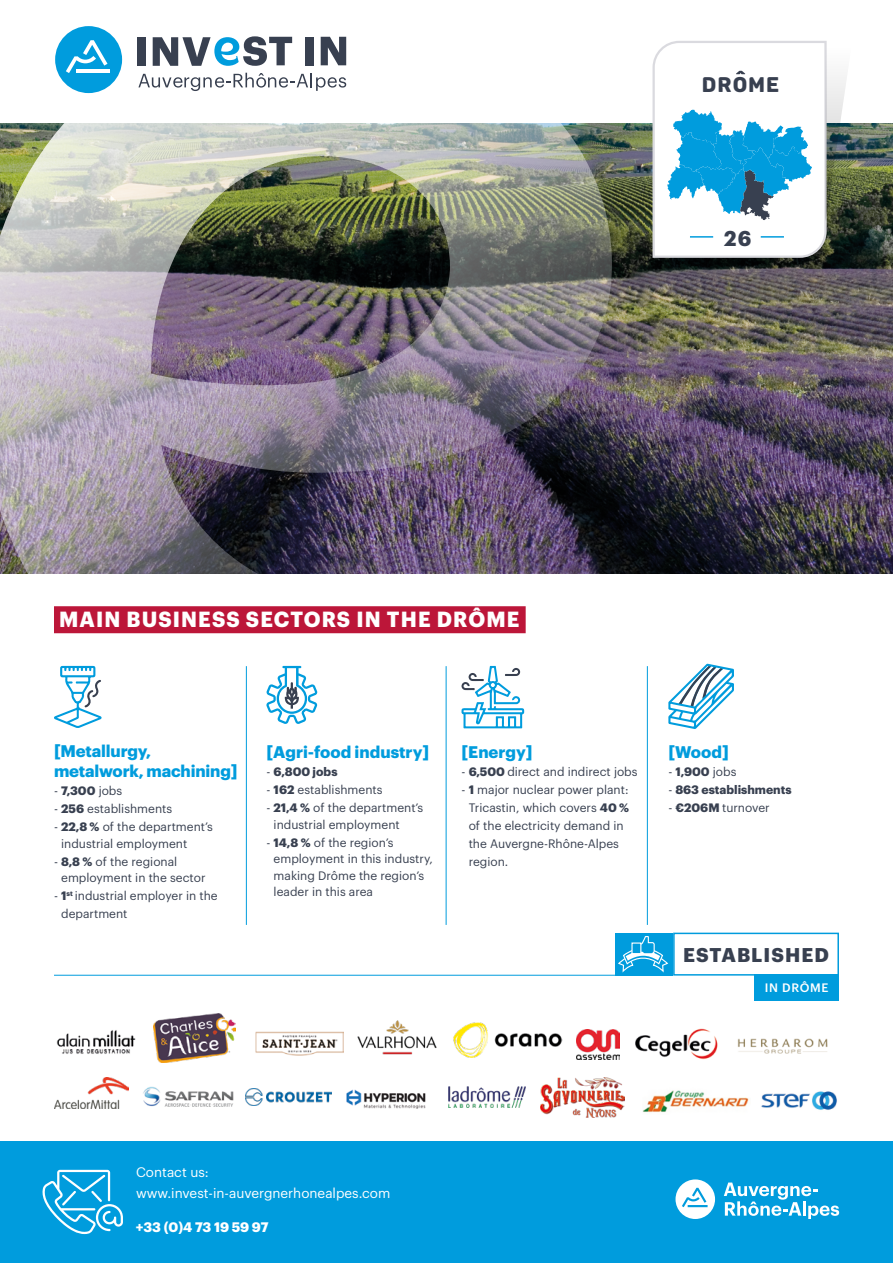
<style>
.page{position:relative;width:893px;height:1263px;background:#fff}
.page>*{position:absolute;margin:0;border:0;box-sizing:border-box;transform-origin:0 0}
.t1{font:700 21.45px "Graphik";letter-spacing:.055em;color:#fff;scale:.96 1}
.t2{font:700 21.3px "Cunia";letter-spacing:.05em;color:#384050;scale:.96 1}
.t3{font:700 21px "Graphik";color:#384050;scale:.96 1}
.t4{font:700 19.5px "Graphik";letter-spacing:.055em;color:#384050}
.t5{font:700 16.5px/19.8px "Graphik";letter-spacing:-.01em;color:#009cdd}
.t6{font:13.5px/21px "Graphik";color:#fff}
.t7{font:700 13.5px "Graphik";letter-spacing:-.01em;color:#fff}
.t8{font:12px/16.5px "Graphik";color:#384050}
.t9{font:700 12px "Graphik";color:#384050}
.t10{font:500 12px "Graphik";letter-spacing:.055em;color:#fff}
.s1{font-weight:700}
.s2{font-weight:400}
</style>
<div class="page">
<img style="left:612px;top:124px;width:281px;height:449px">
<img style="left:0;top:26px;width:612px;height:718px">
<hr style="left:246px;top:666px;width:1px;height:259px;background:#009cdd">
<hr style="left:446px;top:666px;width:1px;height:259px;background:#009cdd">
<hr style="left:647px;top:666px;width:1px;height:259px;background:#009cdd">
<div style="left:54px;top:606px;width:472px;height:27px;background:#bc1639"></div>
<svg style="left:266px;top:666px;width:52px;height:58px"></svg>
<svg style="left:54px;top:666px;width:48px;height:62px"></svg>
<svg style="left:651px;top:41px;width:201px;height:218px"></svg>
<svg style="left:461px;top:666px;width:63px;height:62px"></svg>
<svg style="left:668px;top:664px;width:66px;height:65px"></svg>
<div style="left:138px;top:37px;width:8px;height:29px;background:#384050"></div>
<svg style="left:153px;top:36px;width:139px;height:30px"></svg>
<div style="left:306px;top:37px;width:8px;height:28px;background:#384050"></div>
<svg style="left:321px;top:37px;width:25px;height:28px"></svg>
<svg style="left:138px;top:73px;width:208px;height:18px"></svg>
<div style="left:55px;top:26px;width:67px;height:67px;background:#009cdd;border-radius:50%"></div>
<hr style="left:76px;top:69px;width:33px;height:4px;background:#fff">
<svg style="left:66px;top:40px;width:41px;height:33px"></svg>
<div style="left:673px;top:933px;width:166px;height:42px;border:2px solid #009cdd"></div>
<div style="left:615px;top:933px;width:58px;height:42px;background:#009cdd"></div>
<div style="left:754px;top:974px;width:85px;height:26px;background:#009cdd"></div>
<svg style="left:618px;top:936px;width:50px;height:35px"></svg>
<div style="left:632px;top:943px;width:9px;height:11px;background:#009cdd"></div>
<div style="left:631px;top:942px;width:10px;height:12px;border:1px solid #fff"></div>
<hr style="left:54px;top:975px;width:602px;height:1px;background:#009cdd">
<div style="left:0;top:1141px;width:893px;height:122px;background:#009cdd"></div>
<svg style="left:42px;top:1170px;width:81px;height:64px"></svg>
<svg style="left:675px;top:1179px;width:40px;height:40px"></svg>
<svg style="left:724px;top:1182px;width:115px;height:37px"></svg>
<img style="left:346px;top:1089px;width:80px;height:20px">
<img style="left:761px;top:1091px;width:76px;height:19px">
<img style="left:256px;top:1031px;width:87px;height:24px">
<img style="left:635px;top:1028px;width:83px;height:32px">
<img style="left:143px;top:1086px;width:91px;height:21px">
<img style="left:541px;top:1078px;width:83px;height:40px">
<img style="left:54px;top:1077px;width:75px;height:31px">
<img style="left:448px;top:1086px;width:78px;height:22px">
<img style="left:357px;top:1020px;width:80px;height:35px">
<img style="left:737px;top:1038px;width:91px;height:16px">
<img style="left:246px;top:1088px;width:86px;height:18px">
<img style="left:642px;top:1090px;width:107px;height:22px">
<img style="left:56px;top:1030px;width:80px;height:24px">
<img style="left:154px;top:1013px;width:81px;height:50px">
<img style="left:576px;top:1029px;width:43px;height:30px">
<img style="left:453px;top:1023px;width:110px;height:34px">
<h2 class="t2" style="left:702px;top:73px;width:82px">DROME</h2>
<h3 class="t3" style="left:724px;top:222px;width:30px">26</h3>
<h1 class="t1" style="left:59px;top:603px;width:481px">MAIN BUSINESS SECTORS IN THE DRÔME</h1>
<h3 class="t5" style="left:54px;top:740px;width:185px">[Metallurgy, metalwork, machining]</h3>
<p class="t8" style="left:54px;top:781px;width:70px">- <span class="s1">7,300</span> jobs</p>
<p class="t8" style="left:54px;top:799px;width:120px">- <span class="s1">256</span> establishments</p>
<p class="t8" style="left:61px;top:817px;width:153px;text-indent:-7px">- <span class="s1">22,8 %</span> of the department’s industrial employment</p>
<p class="t8" style="left:61px;top:852px;width:146px;text-indent:-7px">- <span class="s1">8,8 %</span> of the regional employment in the sector</p>
<p class="t8" style="left:61px;top:886px;width:158px;line-height:18px;text-indent:-7px">- <span class="s1">1</span><sup>st</sup> industrial employer in the department</p>
<h3 class="t5" style="left:266px;top:741px;width:164px">[Agri-food industry]</h3>
<p class="t9" style="left:266px;top:762px;width:73px"><span class="s2">-</span> 6,800 jobs</p>
<p class="t8" style="left:266px;top:780px;width:118px">- <span class="s1">162</span> establishments</p>
<p class="t8" style="left:274px;top:798px;width:151px;text-indent:-7px">- <span class="s1">21,4 %</span> of the department’s industrial employment</p>
<p class="t8" style="left:274px;top:833px;width:161px;text-indent:-7px">- <span class="s1">14,8 %</span> of the region’s employment in this industry, making Drôme the region’s leader in this area</p>
<h3 class="t5" style="left:461px;top:741px;width:72px">[Energy]</h3>
<p class="t8" style="left:461px;top:762px;width:178px">- <span class="s1">6,500</span> direct and indirect jobs</p>
<p class="t8" style="left:469px;top:780px;width:162px;line-height:18px;text-indent:-7px">- <span class="s1">1</span> major nuclear power plant:<br>Tricastin, which covers <span class="s1">40 % </span>of the electricity demand in the Auvergne-Rhône-Alpes region.</p>
<h3 class="t5" style="left:668px;top:740px;width:62px">[Wood]</h3>
<p class="t8" style="left:668px;top:762px;width:70px">- <span class="s1">1,900</span> jobs</p>
<p class="t9" style="left:668px;top:780px;width:125px"><span class="s2">-</span> 863 establishments</p>
<p class="t8" style="left:668px;top:798px;width:103px">- <span class="s1">€206M</span> turnover</p>
<h3 class="t4" style="left:683px;top:940px;width:147px">ESTABLISHED</h3>
<p class="t10" style="left:765px;top:979px;width:65px">IN DRÔME</p>
<p class="t6" style="left:136px;top:1160px;width:256px">Contact us: www.invest-in-auvergnerhonealpes.com</p>
<p class="t7" style="left:136px;top:1216px;width:134px">+33 (0)4 73 19 59 97</p>
</div>
